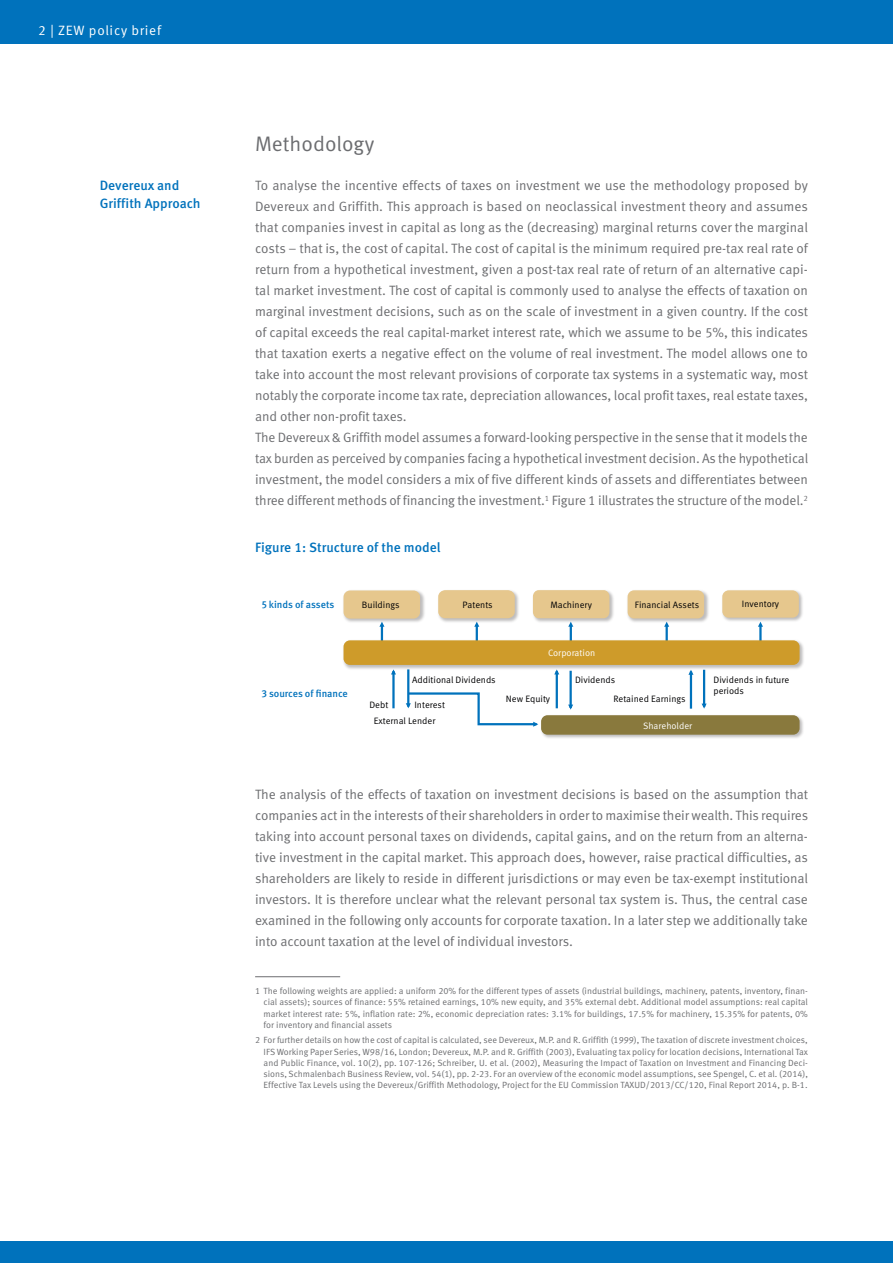
<style>
.page{position:relative;width:893px;height:1263px;background:#fff}
.page>*{position:absolute;margin:0;border:0;box-sizing:border-box;transform-origin:0 0}
.t1{font:21px "Meta Pro";color:#6c6d70}
.t2{font:13.5px/21px "Meta Pro";letter-spacing:-.01em;color:#6c6d70}
.t3{font:500 13.5px/18px "Meta Pro";color:#0072bc}
.t4{font:13.5px "Meta Pro";letter-spacing:.05em;color:#fff}
.t5{font:500 10.05px "Meta Pro";letter-spacing:-.01em;color:#0072bc}
.t6{font:9.3px/10.9px "Meta Pro";color:#000002}
.t7{font:9.3px "Meta Pro";color:#fff}
.t8{font:9px/11.2px "Meta Pro";color:#6c6d70;text-align:justify}
</style>
<div class="page">
<div style="left:0;top:1242px;width:893px;height:21px;background:#0072bc"></div>
<div style="left:0;top:0;width:893px;height:43px;background:#0072bc"></div>
<svg style="left:474px;top:624px;width:5px;height:15px"></svg>
<svg style="left:568px;top:624px;width:5px;height:15px"></svg>
<svg style="left:664px;top:625px;width:5px;height:14px"></svg>
<hr style="left:759px;top:625px;width:3px;height:17px;background:#0072bc">
<svg style="left:379px;top:625px;width:5px;height:14px"></svg>
<img style="left:541px;top:715px;width:262px;height:23px">
<div style="left:541px;top:715px;width:259px;height:20px;background:#89793d;border-radius:6px"></div>
<hr style="left:407px;top:669px;width:2px;height:38px;background:#0072bc">
<svg style="left:406px;top:691px;width:133px;height:36px"></svg>
<hr style="left:392px;top:671px;width:3px;height:37px;background:#0072bc">
<hr style="left:556px;top:671px;width:2px;height:37px;background:#0072bc">
<hr style="left:569px;top:671px;width:3px;height:37px;background:#0072bc">
<hr style="left:690px;top:671px;width:2px;height:38px;background:#0072bc">
<hr style="left:703px;top:670px;width:2px;height:37px;background:#0072bc">
<img style="left:343px;top:590px;width:82px;height:35px">
<div style="left:344px;top:590px;width:76px;height:29px;background:#e6c78d;border-radius:7px"></div>
<img style="left:722px;top:590px;width:81px;height:34px">
<div style="left:722px;top:590px;width:77px;height:28px;background:#e6c78d;border-radius:6px"></div>
<img style="left:438px;top:591px;width:81px;height:33px">
<div style="left:438px;top:590px;width:77px;height:28px;background:#e6c78d;border-radius:7px"></div>
<img style="left:532px;top:590px;width:82px;height:34px">
<div style="left:533px;top:590px;width:76px;height:28px;background:#e6c78d;border-radius:6px"></div>
<img style="left:627px;top:590px;width:82px;height:35px">
<div style="left:628px;top:590px;width:76px;height:28px;background:#e6c78d;border-radius:6px"></div>
<img style="left:343px;top:639px;width:461px;height:32px">
<div style="left:344px;top:640px;width:456px;height:25px;background:#ce9b2a;border-radius:6px"></div>
<hr style="left:255px;top:976px;width:85px;height:1px;background:#6c6d70">
<p class="t4" style="left:38px;top:21px;width:124px">2 | ZEW policy brief</p>
<p class="t4" style="left:85px;top:21px;width:70px">policybrief</p>
<p class="t3" style="left:100px;top:177px;width:102px">Devereux and<br>Griffith Approach</p>
<h1 class="t1" style="left:255px;top:130px;width:121px">Methodology</h1>
<p class="t2" style="left:255px;top:175px;width:555px">To analyse the incentive effects of taxes on investment we use the methodology proposed by Devereux and Griffith. This approach is based on neoclassical investment theory and assumes that companies invest in capital as long as the (decreasing) marginal returns cover the marginal costs – that is, the cost of capital. The cost of capital is the minimum required pre-tax real rate of return from a hypothetical investment, given a post-tax real rate of return of an alternative capi&shy;tal market investment. The cost of capital is commonly used to analyse the effects of taxation on marginal investment decisions, such as on the scale of investment in a given country. If the cost of capital exceeds the real capital-market interest rate, which we assume to be 5%, this indicates that taxation exerts a negative effect on the volume of real investment. The model allows one to take into account the most relevant provisions of corporate tax systems in a systematic way, most notably the corporate income tax rate, depreciation allowances, local profit taxes, real estate taxes, and other non-profit taxes.<br>The Devereux &amp; Griffith model assumes a forward-looking perspective in the sense that it models the tax burden as perceived by companies facing a hypothetical investment decision. As the hypothetical investment, the model considers a mix of five different kinds of assets and differentiates between three different methods of financing the investment.<sup>1</sup> Figure 1 illustrates the structure of the model.<sup>2</sup></p>
<p class="t3" style="left:255px;top:539px;width:187px">Figure 1: Structure of the model</p>
<p class="t5" style="left:261px;top:599px;width:74px">5 kinds of assets</p>
<p class="t5" style="left:261px;top:687px;width:88px">3 sources of finance</p>
<p class="t6" style="left:362px;top:599px;width:39px">Buildings</p>
<p class="t6" style="left:463px;top:599px;width:32px">Patents</p>
<p class="t6" style="left:550px;top:599px;width:43px">Machinery</p>
<p class="t6" style="left:635px;top:600px;width:66px">Financial Assets</p>
<p class="t6" style="left:742px;top:599px;width:39px">Inventory</p>
<p class="t7" style="left:548px;top:646px;width:49px">Corporation</p>
<p class="t6" style="left:369px;top:700px;width:20px">Debt</p>
<p class="t6" style="left:412px;top:674px;width:85px">Additional Dividends</p>
<p class="t6" style="left:414px;top:700px;width:32px">Interest</p>
<p class="t6" style="left:374px;top:716px;width:63px">External Lender</p>
<p class="t6" style="left:575px;top:674px;width:42px">Dividends</p>
<p class="t6" style="left:506px;top:693px;width:46px">New Equity</p>
<p class="t6" style="left:614px;top:693px;width:74px">Retained Earnings</p>
<p class="t7" style="left:643px;top:720px;width:51px">Shareholder</p>
<p class="t6" style="left:713px;top:674px;width:77px">Dividends in future periods</p>
<p class="t2" style="left:255px;top:784px;width:555px;text-align:justify">The analysis of the effects of taxation on investment decisions is based on the assumption that companies act in the interests of their shareholders in order to maximise their wealth. This requires taking into account personal taxes on dividends, capital gains, and on the return from an alterna&shy;tive investment in the capital market. This approach does, however, raise practical difficulties, as shareholders are likely to reside in different jurisdictions or may even be tax-exempt institutional investors. It is therefore unclear what the relevant personal tax system is. Thus, the central case examined in the following only accounts for corporate taxation. In a later step we additionally take into account taxation at the level of individual investors.</p>
<p class="t8" style="left:264px;top:986px;width:546px;text-indent:-9px">1 The following weights are applied: a uniform 20% for the different types of assets (industrial buildings, machinery, patents, inventory, finan&shy;cial assets); sources of finance: 55% retained earnings, 10% new equity, and 35% external debt. Additional model assumptions: real capital market interest rate: 5%, inflation rate: 2%, economic depreciation rates: 3.1% for buildings, 17.5% for machinery, 15.35% for patents, 0% for inventory and financial assets</p>
<p class="t8" style="left:264px;top:1035px;width:546px;text-indent:-9px">2 For further details on how the cost of capital is calculated, see Devereux, M.P. and R. Griffith (1999), The taxation of discrete investment choices, IFS Working Paper Series, W98/16, London; Devereux, M.P. and R. Griffith (2003), Evaluating tax policy for location decisions, International Tax and Public Finance, vol. 10(2), pp. 107-126; Schreiber, U. et al. (2002), Measuring the Impact of Taxation on Investment and Financing Deci&shy;sions, Schmalenbach Business Review, vol. 54(1), pp. 2-23. For an overview of the economic model assumptions, see Spengel, C. et al. (2014), Effective Tax Levels using the Devereux/Griffith Methodology, Project for the EU Commission TAXUD/2013/CC/120, Final Report 2014, p. B-1.</p>
</div>
